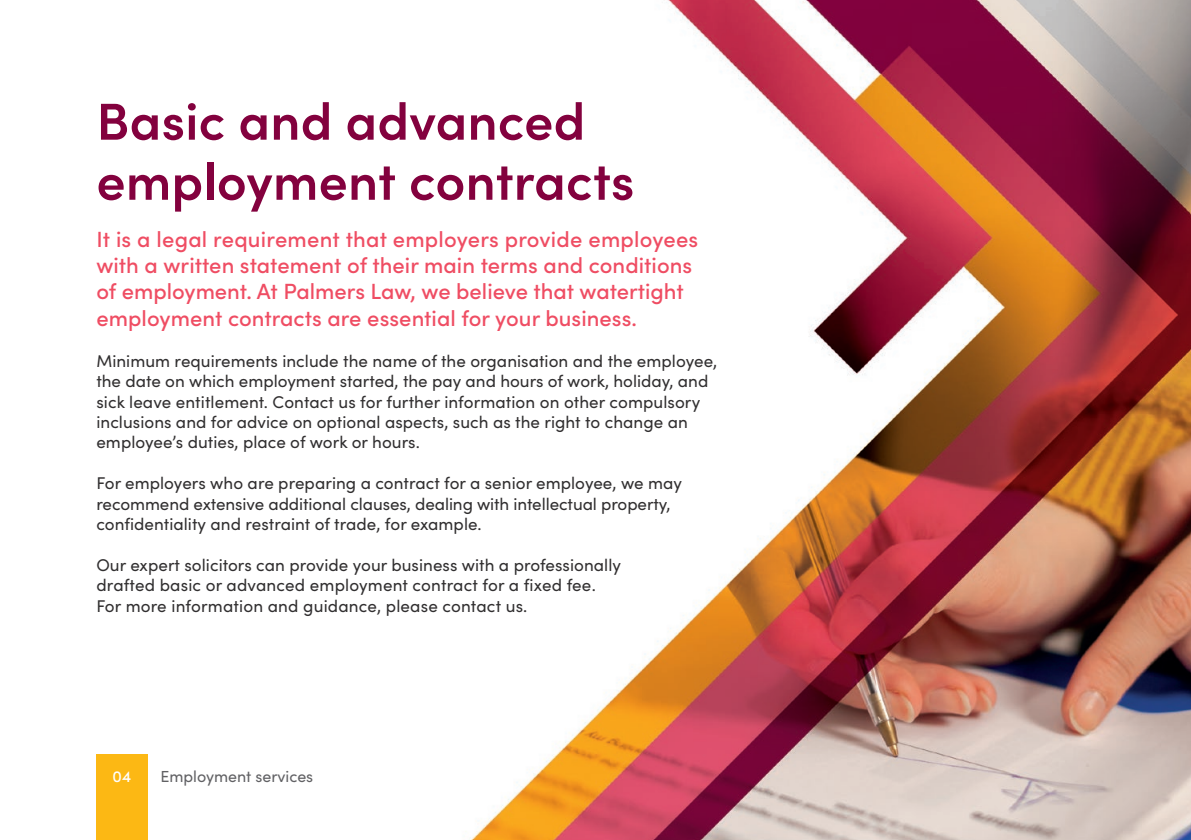
<style>
.page{position:relative;width:1191px;height:840px;background:#fff}
.page>*{position:absolute;margin:0;border:0;box-sizing:border-box;transform-origin:0 0}
.t1{font:600 52px/60px "Sofia Pro";letter-spacing:.005em;color:#83013e}
.t2{font:500 22px/26.4px "Sofia Pro";letter-spacing:.005em;color:#ef4d63}
.t3{font:17px/20.4px "Sofia Pro";letter-spacing:.005em;color:#312f30}
.t4{font:16px "Sofia Pro";color:#616164}
.t5{font:500 16px "Sofia Pro";color:#fff}
</style>
<div class="page">
<img style="left:472px;top:0;width:719px;height:839px">
<div style="left:96px;top:754px;width:51px;height:85px;background:#fcb814"></div>
<p class="t1" style="left:96px;top:88px;width:539px">Basic and advanced employment contracts</p>
<p class="t2" style="left:96px;top:224px;width:603px">It is a legal requirement that employers provide employees with a written statement of their main terms and conditions of employment. At Palmers Law, we believe that watertight employment contracts are essential for your business.</p>
<p class="t3" style="left:96px;top:349px;width:622px">Minimum requirements include the name of the organisation and the employee, the date on which employment started, the pay and hours of work, holiday, and sick leave entitlement. Contact us for further information on other compulsory inclusions and for advice on optional aspects, such as the right to change an employee’s duties, place of work or hours.</p>
<p class="t3" style="left:96px;top:472px;width:587px">For employers who are preparing a contract for a senior employee, we may recommend extensive additional clauses, dealing with intellectual property, confidentiality and restraint of trade, for example.</p>
<p class="t3" style="left:96px;top:553px;width:526px">Our expert solicitors can provide your business with a professionally drafted basic or advanced employment contract for a fixed fee.<br>For more information and guidance, please contact us.</p>
<p class="t5" style="left:113px;top:764px;width:20px">04</p>
<p class="t4" style="left:160px;top:764px;width:154px">Employment services</p>
</div>
